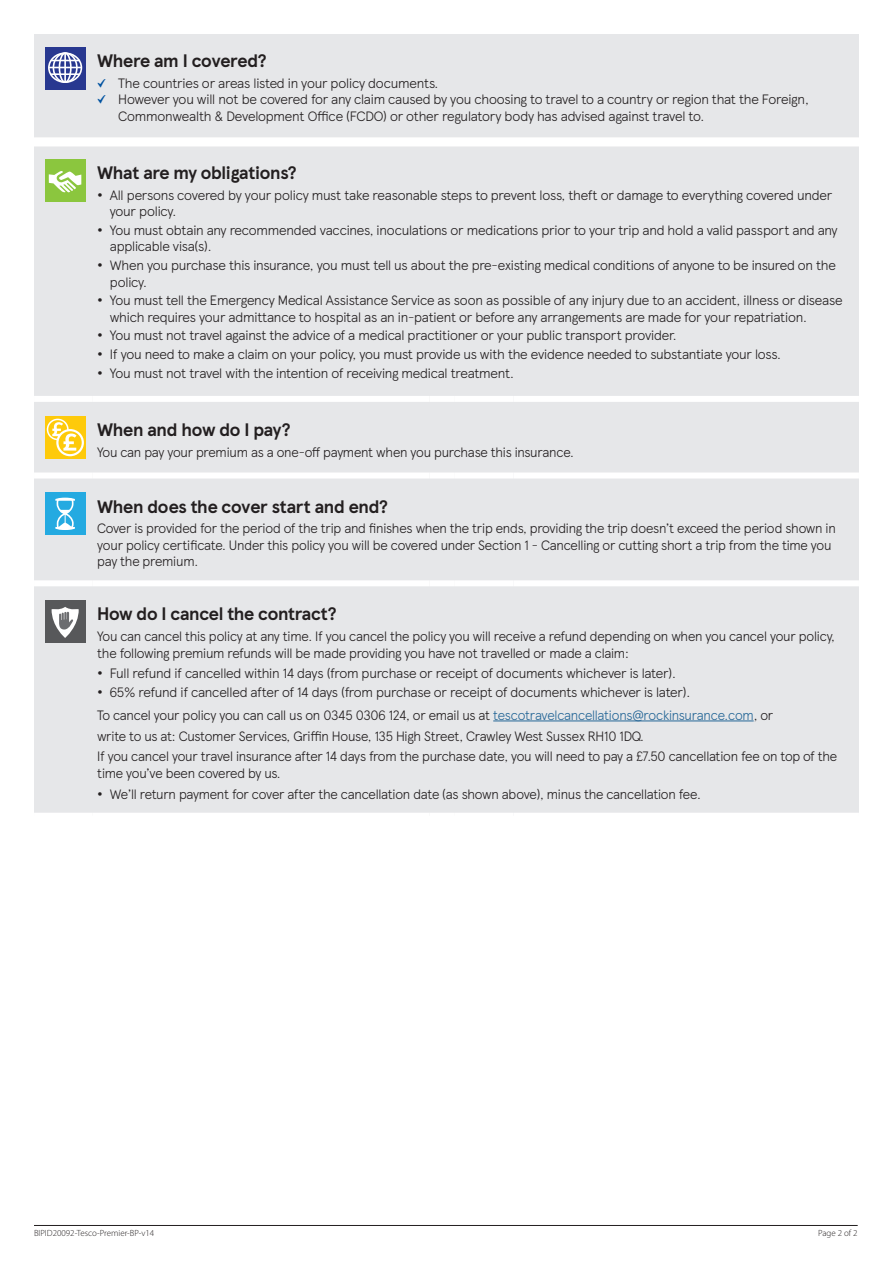
<style>
.page{position:relative;width:893px;height:1263px;background:#fff}
.page>*{position:absolute;margin:0;border:0;box-sizing:border-box;transform-origin:0 0}
.Tesco_IPID_Cover_Hea{font:700 18px "TESCO Modern";letter-spacing:-.015em;color:#231f20}
.Text_for_Pay-Term-Ca{font:300 13.5px/16.5px "TESCO Modern";letter-spacing:-.015em;color:#231f20}
.t1{font:300 9px "Myriad Pro";color:#231f20}
.s1{font-family:"Electric Farm IPI Dv 3";font-weight:400;color:#0153a1}
.s2{font-weight:700;font-size:15px}
.s3{color:#266797}
</style>
<div class="page">
<hr style="left:34px;top:1225px;width:824px;height:1px;background:#231f20">
<div style="left:34px;top:34px;width:825px;height:779px;background:#e6e7e9"></div>
<svg style="left:34px;top:138px;width:825px;height:8px"></svg>
<div style="left:93px;top:396px;width:337px;height:6px;background:#fff"></div>
<div style="left:430px;top:396px;width:25px;height:6px;background:#fff"></div>
<div style="left:455px;top:396px;width:59px;height:6px;background:#fff"></div>
<div style="left:514px;top:396px;width:345px;height:6px;background:#fff"></div>
<div style="left:93px;top:472px;width:337px;height:6px;background:#fff"></div>
<div style="left:430px;top:472px;width:25px;height:6px;background:#fff"></div>
<div style="left:455px;top:472px;width:59px;height:6px;background:#fff"></div>
<div style="left:514px;top:472px;width:345px;height:6px;background:#fff"></div>
<div style="left:93px;top:580px;width:337px;height:6px;background:#fff"></div>
<div style="left:430px;top:580px;width:25px;height:6px;background:#fff"></div>
<div style="left:455px;top:580px;width:59px;height:6px;background:#fff"></div>
<div style="left:514px;top:580px;width:345px;height:6px;background:#fff"></div>
<div style="left:34px;top:396px;width:59px;height:6px;background:#fff"></div>
<div style="left:34px;top:472px;width:59px;height:6px;background:#fff"></div>
<div style="left:34px;top:580px;width:59px;height:6px;background:#fff"></div>
<svg style="left:45px;top:47px;width:41px;height:42px"></svg>
<div style="left:48px;top:52px;width:34px;height:31px;border:2px solid #fff;border-radius:50%"></div>
<div style="left:53px;top:52px;width:25px;height:31px;border:2px solid #fff;border-radius:50%"></div>
<div style="left:59px;top:52px;width:13px;height:31px;border:2px solid #fff;border-radius:50%"></div>
<hr style="left:64px;top:53px;width:2px;height:30px;background:#fff">
<svg style="left:51px;top:60px;width:29px;height:1px"></svg>
<hr style="left:51px;top:73px;width:29px;height:2px;background:#fff">
<hr style="left:49px;top:67px;width:32px;height:1px;background:#fff">
<div style="left:45px;top:159px;width:41px;height:43px;background:#8bc63e"></div>
<svg style="left:49px;top:171px;width:33px;height:22px"></svg>
<div style="left:45px;top:416px;width:41px;height:42px;background:#feca0a"></div>
<div style="left:47px;top:419px;width:22px;height:21px;border:2px solid #fff;border-radius:50%"></div>
<svg style="left:57px;top:430px;width:26px;height:25px"></svg>
<div style="left:56px;top:429px;width:28px;height:27px;border:2px solid #fff;border-radius:50%"></div>
<svg style="left:52px;top:422px;width:25px;height:29px"></svg>
<div style="left:45px;top:492px;width:41px;height:43px;background:#24aae1"></div>
<svg style="left:55px;top:498px;width:20px;height:32px"></svg>
<div style="left:45px;top:600px;width:41px;height:43px;background:#57585a"></div>
<svg style="left:52px;top:607px;width:27px;height:31px"></svg>
<hr style="left:493px;top:721px;width:261px;height:1px;background:#266797">
<p class="Tesco_IPID_Cover_Hea" style="left:97px;top:47px;width:171px">Where am I covered?</p>
<p class="Text_for_Pay-Term-Ca" style="left:97px;top:74px;width:343px"><span class="s1">b</span> The countries or areas listed in your policy documents.</p>
<p class="Text_for_Pay-Term-Ca" style="left:118px;top:90px;width:692px;text-indent:-21px"><span class="s1">b</span> However you will not be covered for any claim caused by you choosing to travel to a country or region that the Foreign,<br>Commonwealth &amp; Development Office (FCDO) or other regulatory body has advised against travel to.</p>
<p class="Tesco_IPID_Cover_Hea" style="left:97px;top:159px;width:201px">What are my obligations?</p>
<p class="Text_for_Pay-Term-Ca" style="left:110px;top:186px;width:724px;text-indent:-13px"><span class="s2">•</span> All persons covered by your policy must take reasonable steps to prevent loss, theft or damage to everything covered under your policy.</p>
<p class="Text_for_Pay-Term-Ca" style="left:110px;top:221px;width:729px;text-indent:-13px"><span class="s2">•</span> You must obtain any recommended vaccines, inoculations or medications prior to your trip and hold a valid passport and any applicable visa(s).</p>
<p class="Text_for_Pay-Term-Ca" style="left:110px;top:256px;width:728px;text-indent:-13px"><span class="s2">•</span> When you purchase this insurance, you must tell us about the pre-existing medical conditions of anyone to be insured on the policy.</p>
<p class="Text_for_Pay-Term-Ca" style="left:110px;top:291px;width:734px;text-indent:-13px"><span class="s2">•</span> You must tell the Emergency Medical Assistance Service as soon as possible of any injury due to an accident, illness or disease which requires your admittance to hospital as an in-patient or before any arrangements are made for your repatriation.</p>
<p class="Text_for_Pay-Term-Ca" style="left:97px;top:326px;width:581px"><span class="s2">•</span> You must not travel against the advice of a medical practitioner or your public transport provider.</p>
<p class="Text_for_Pay-Term-Ca" style="left:97px;top:345px;width:685px"><span class="s2">•</span> If you need to make a claim on your policy, you must provide us with the evidence needed to substantiate your loss.</p>
<p class="Text_for_Pay-Term-Ca" style="left:97px;top:364px;width:418px"><span class="s2">•</span> You must not travel with the intention of receiving medical treatment.</p>
<p class="Tesco_IPID_Cover_Hea" style="left:97px;top:416px;width:195px">When and how do I pay?</p>
<p class="Text_for_Pay-Term-Ca" style="left:97px;top:443px;width:478px">You can pay your premium as a one-off payment when you purchase this insurance.</p>
<p class="Tesco_IPID_Cover_Hea" style="left:97px;top:492px;width:292px">When does the cover start and end?</p>
<p class="Text_for_Pay-Term-Ca" style="left:97px;top:519px;width:740px">Cover is provided for the period of the trip and finishes when the trip ends, providing the trip doesn’t exceed the period shown in your policy certificate. Under this policy you will be covered under Section 1 - Cancelling or cutting short a trip from the time you pay the premium.</p>
<p class="Tesco_IPID_Cover_Hea" style="left:97px;top:600px;width:241px">How do I cancel the contract?</p>
<p class="Text_for_Pay-Term-Ca" style="left:97px;top:627px;width:739px">You can cancel this policy at any time. If you cancel the policy you will receive a refund depending on when you cancel your policy, the following premium refunds will be made providing you have not travelled or made a claim:</p>
<p class="Text_for_Pay-Term-Ca" style="left:97px;top:664px;width:580px"><span class="s2">•</span> Full refund if cancelled within 14 days (from purchase or receipt of documents whichever is later).</p>
<p class="Text_for_Pay-Term-Ca" style="left:97px;top:683px;width:595px"><span class="s2">•</span> 65% refund if cancelled after of 14 days (from purchase or receipt of documents whichever is later).</p>
<p class="Text_for_Pay-Term-Ca" style="left:97px;top:706px;width:678px">To cancel your policy you can call us on 0345 0306 124, or email us at <span class="s3">tescotravelcancellations@rockinsurance.com</span>, or</p>
<p class="Text_for_Pay-Term-Ca" style="left:97px;top:727px;width:548px">write to us at: Customer Services, Griffin House, 135 High Street, Crawley West Sussex RH10 1DQ.</p>
<p class="Text_for_Pay-Term-Ca" style="left:97px;top:747px;width:742px">If you cancel your travel insurance after 14 days from the purchase date, you will need to pay a £7.50 cancellation fee on top of the time you’ve been covered by us.</p>
<p class="Text_for_Pay-Term-Ca" style="left:97px;top:785px;width:605px"><span class="s2">•</span> We’ll return payment for cover after the cancellation date (as shown above), minus the cancellation fee.</p>
<p class="t1" style="left:34px;top:1228px;width:122px">BIPID20092-Tesco-Premier-BP-v14</p>
<p class="t1" style="left:818px;top:1228px;width:41px">Page 2 of 2</p>
</div>
